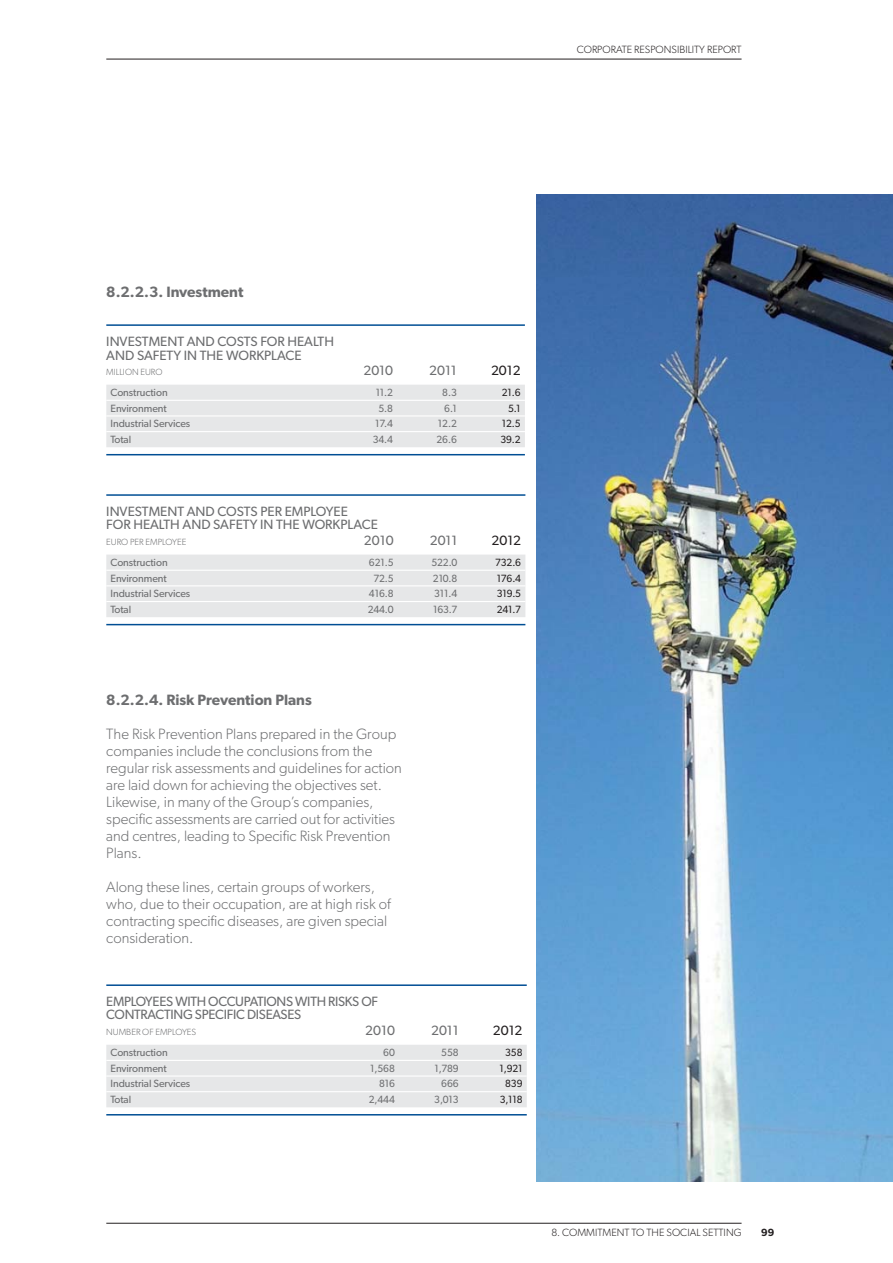
<style>
.page{position:relative;width:893px;height:1263px;background:#fff}
.page>*{position:absolute;margin:0;border:0;box-sizing:border-box;transform-origin:0 0}
.t1{font:300 15px/17px "Gibson";color:#6d6e70}
.t2{font:600 15px "Gibson";color:#6d6e70}
.t3{font:13.5px/13.5px "Gibson";color:#6d6e70}
.t4{font:13.5px/13.5px "Gibson";letter-spacing:-.02em;color:#6d6e70}
.t5{font:13.5px "Gibson";color:#231f20}
.t6{font:10.5px "Gibson";letter-spacing:-.005em;color:#6d6e70}
.t7{font:10.5px "Gibson";letter-spacing:-.005em;color:#6d6e70;scale:.95 1}
.t8{font:300 10.5px "Gibson";color:#231f20}
.t9{font:10.5px "Gibson";letter-spacing:-.005em;color:#231f20;scale:.95 1}
.t10{font:600 10.5px "Gibson";color:#231f20}
.t11{font:300 9px "Gibson";color:#6d6e70}
</style>
<div class="page">
<hr style="left:106px;top:1223px;width:636px;height:1px;background:#231f20">
<hr style="left:106px;top:59px;width:636px;height:1px;background:#231f20">
<img style="left:537px;top:195px;width:356px;height:986px">
<div style="left:106px;top:385px;width:419px;height:62px;background:#e6e7e8"></div>
<hr style="left:106px;top:400px;width:419px;height:1px;background:#fff">
<hr style="left:106px;top:415px;width:419px;height:1px;background:#fff">
<hr style="left:106px;top:431px;width:419px;height:1px;background:#fff">
<hr style="left:106px;top:324px;width:419px;height:2px;background:#004e94">
<hr style="left:106px;top:454px;width:419px;height:1px;background:#004e94">
<div style="left:106px;top:555px;width:419px;height:62px;background:#e6e7e8"></div>
<hr style="left:106px;top:570px;width:419px;height:1px;background:#fff">
<hr style="left:106px;top:585px;width:419px;height:1px;background:#fff">
<hr style="left:106px;top:601px;width:419px;height:1px;background:#fff">
<hr style="left:106px;top:494px;width:419px;height:2px;background:#004e94">
<hr style="left:106px;top:624px;width:419px;height:1px;background:#004e94">
<div style="left:106px;top:1045px;width:421px;height:62px;background:#e6e7e8"></div>
<hr style="left:106px;top:1060px;width:421px;height:1px;background:#fff">
<hr style="left:106px;top:1075px;width:421px;height:1px;background:#fff">
<hr style="left:106px;top:1091px;width:421px;height:1px;background:#fff">
<hr style="left:106px;top:984px;width:421px;height:2px;background:#004e94">
<hr style="left:106px;top:1114px;width:421px;height:1px;background:#004e94">
<p class="t8" style="left:577px;top:46px;width:166px">CORPORATE RESPONSIBILITY REPORT</p>
<p class="t2" style="left:106px;top:286px;width:139px">8.2.2.3. Investment</p>
<p class="t3" style="left:106px;top:337px;width:229px">INVESTMENT AND COSTS FOR HEALTH<br>AND SAFETY IN THE WORKPLACE</p>
<p class="t11" style="left:106px;top:368px;width:58px">MILLION EURO</p>
<p class="t3" style="left:363px;top:365px;width:31px">2010</p>
<p class="t3" style="left:429px;top:365px;width:29px">2011</p>
<p class="t5" style="left:491px;top:365px;width:31px">2012</p>
<p class="t6" style="left:111px;top:389px;width:59px">Construction</p>
<p class="t7" style="left:376px;top:389px;width:20px">11.2</p>
<p class="t7" style="left:442px;top:389px;width:17px">8.3</p>
<p class="t9" style="left:502px;top:389px;width:21px">21.6</p>
<p class="t6" style="left:111px;top:404px;width:58px">Environment</p>
<p class="t7" style="left:378px;top:404px;width:17px">5.8</p>
<p class="t7" style="left:444px;top:404px;width:15px">6.1</p>
<p class="t9" style="left:508px;top:404px;width:15px">5.1</p>
<p class="t6" style="left:111px;top:420px;width:81px">Industrial Services</p>
<p class="t7" style="left:375px;top:420px;width:20px">17.4</p>
<p class="t7" style="left:438px;top:420px;width:21px">12.2</p>
<p class="t9" style="left:502px;top:420px;width:21px">12.5</p>
<p class="t6" style="left:111px;top:436px;width:22px">Total</p>
<p class="t7" style="left:373px;top:436px;width:23px">34.4</p>
<p class="t7" style="left:436px;top:436px;width:23px">26.6</p>
<p class="t9" style="left:500px;top:436px;width:23px">39.2</p>
<p class="t3" style="left:106px;top:506px;width:273px">INVESTMENT AND COSTS PER EMPLOYEE<br>FOR HEALTH AND SAFETY IN THE WORKPLACE</p>
<p class="t11" style="left:106px;top:538px;width:82px">EURO PER EMPLOYEE</p>
<p class="t3" style="left:364px;top:535px;width:31px">2010</p>
<p class="t3" style="left:430px;top:535px;width:29px">2011</p>
<p class="t5" style="left:492px;top:535px;width:31px">2012</p>
<p class="t6" style="left:111px;top:559px;width:59px">Construction</p>
<p class="t7" style="left:369px;top:559px;width:27px">621.5</p>
<p class="t7" style="left:431px;top:559px;width:29px">522.0</p>
<p class="t9" style="left:495px;top:559px;width:29px">732.6</p>
<p class="t6" style="left:111px;top:574px;width:58px">Environment</p>
<p class="t7" style="left:373px;top:574px;width:23px">72.5</p>
<p class="t7" style="left:433px;top:574px;width:27px">210.8</p>
<p class="t9" style="left:497px;top:574px;width:27px">176.4</p>
<p class="t6" style="left:111px;top:590px;width:81px">Industrial Services</p>
<p class="t7" style="left:369px;top:590px;width:27px">416.8</p>
<p class="t7" style="left:434px;top:590px;width:26px">311.4</p>
<p class="t9" style="left:497px;top:590px;width:27px">319.5</p>
<p class="t6" style="left:111px;top:606px;width:22px">Total</p>
<p class="t7" style="left:368px;top:606px;width:29px">244.0</p>
<p class="t7" style="left:433px;top:606px;width:27px">163.7</p>
<p class="t9" style="left:497px;top:606px;width:27px">241.7</p>
<p class="t2" style="left:106px;top:695px;width:207px">8.2.2.4. Risk Prevention Plans</p>
<p class="t1" style="left:106px;top:727px;width:297px">The Risk Prevention Plans prepared in the Group companies include the conclusions from the regular risk assessments and guidelines for action are laid down for achieving the objectives set.<br>Likewise, in many of the Group’s companies, specific assessments are carried out for activities and centres, leading to Specific Risk Prevention Plans.</p>
<p class="t1" style="left:106px;top:880px;width:286px">Along these lines, certain groups of workers, who, due to their occupation, are at high risk of contracting specific diseases, are given special consideration.</p>
<p class="t4" style="left:106px;top:996px;width:273px">EMPLOYEES WITH OCCUPATIONS WITH RISKS OF<br>CONTRACTING SPECIFIC DISEASES</p>
<p class="t11" style="left:106px;top:1028px;width:91px">NUMBER OF EMPLOYES</p>
<p class="t3" style="left:365px;top:1025px;width:31px">2010</p>
<p class="t3" style="left:431px;top:1025px;width:29px">2011</p>
<p class="t5" style="left:493px;top:1025px;width:31px">2012</p>
<p class="t6" style="left:111px;top:1049px;width:59px">Construction</p>
<p class="t7" style="left:383px;top:1049px;width:14px">60</p>
<p class="t7" style="left:441px;top:1049px;width:20px">558</p>
<p class="t9" style="left:505px;top:1049px;width:20px">358</p>
<p class="t6" style="left:111px;top:1064px;width:58px">Environment</p>
<p class="t7" style="left:370px;top:1064px;width:27px">1,568</p>
<p class="t7" style="left:434px;top:1064px;width:27px">1,789</p>
<p class="t9" style="left:499px;top:1064px;width:26px">1,921</p>
<p class="t6" style="left:111px;top:1080px;width:81px">Industrial Services</p>
<p class="t7" style="left:379px;top:1080px;width:18px">816</p>
<p class="t7" style="left:441px;top:1080px;width:20px">666</p>
<p class="t9" style="left:505px;top:1080px;width:20px">839</p>
<p class="t6" style="left:111px;top:1096px;width:22px">Total</p>
<p class="t7" style="left:369px;top:1096px;width:29px">2,444</p>
<p class="t7" style="left:434px;top:1096px;width:27px">3,013</p>
<p class="t9" style="left:500px;top:1096px;width:25px">3,118</p>
<p class="t8" style="left:551px;top:1229px;width:192px">8. COMMITMENT TO THE SOCIAL SETTING</p>
<p class="t10" style="left:761px;top:1229px;width:15px">99</p>
</div>
